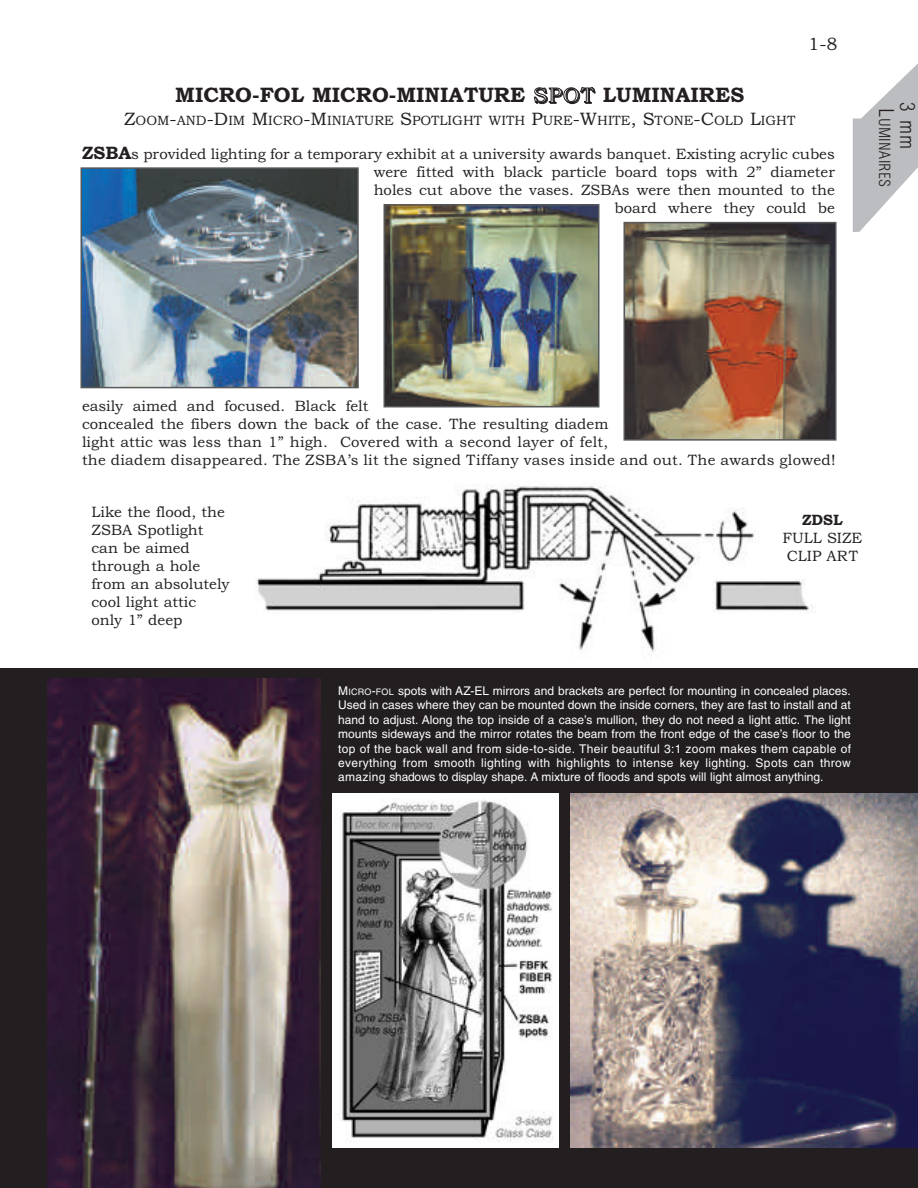
<style>
.page{position:relative;width:918px;height:1188px;background:#fff}
.page>*{position:absolute;margin:0;border:0;box-sizing:border-box;transform-origin:0 0}
.t1{font:700 21px "Bookman Old Style";color:#231f20}
.t2{font:300 condensed 21px "Arial";color:#231f20}
.t3{font:18px "Bookman Old Style";color:#231f20}
.t4{font:300 condensed 15.75px "Arial";letter-spacing:.025em;color:#231f20}
.t5{font:15px/18px "Bookman Old Style";color:#231f20}
.t6{font:700 15px "Bookman Old Style";color:#231f20}
.t7{font:13.5px "Bookman Old Style";color:#231f20}
.t8{font:12px/14.4px "Helvetica";color:#fff;text-align:justify}
.s1{font-weight:400;color:#fff}
.s2{font-size:18px}
.s3{font-weight:700;font-size:18px}
.s4{font-size:9px}
</style>
<div class="page">
<div style="left:0;top:668px;width:918px;height:520px;background:#231f20"></div>
<img style="left:256px;top:484px;width:556px;height:168px">
<svg style="left:853px;top:63px;width:65px;height:169px"></svg>
<img style="left:84px;top:170px;width:272px;height:215px">
<div style="left:81px;top:167px;width:278px;height:221px;border:2px solid #57585a"></div>
<img style="left:387px;top:207px;width:210px;height:197px">
<div style="left:384px;top:204px;width:216px;height:203px;border:2px solid #57585a"></div>
<img style="left:627px;top:225px;width:207px;height:213px">
<div style="left:624px;top:222px;width:213px;height:219px;border:2px solid #57585a"></div>
<img style="left:47px;top:678px;width:273px;height:510px">
<div style="left:333px;top:793px;width:226px;height:355px;background:#fff"></div>
<img style="left:340px;top:800px;width:213px;height:343px">
<img style="left:571px;top:793px;width:347px;height:354px">
<h1 class="t1" style="left:175px;top:83px;width:570px">MICRO-FOL MICRO-MINIATURE <span class="s1">SPOT</span> LUMINAIRES</h1>
<p class="t7" style="left:124px;top:112px;width:673px"><span class="s2">Z</span>OOM<span class="s2">-</span>AND<span class="s2">-D</span>IM <span class="s2">M</span>ICRO<span class="s2">-M</span>INIATURE <span class="s2">S</span>POTLIGHT WITH <span class="s2">P</span>URE<span class="s2">-W</span>HITE<span class="s2">, S</span>TONE<span class="s2">-C</span>OLD <span class="s2">L</span>IGHT</p>
<h2 class="t3" style="left:808px;top:34px;width:31px">1-8</h2>
<p class="t5" style="left:82px;top:145px;width:755px;text-align:right"><span class="s3">ZSBA</span>s provided lighting for a temporary exhibit at a university awards banquet. Existing acrylic cubes were fitted with black particle board tops with 2” diameter<br>holes cut above the vases. ZSBAs were then mounted to the<br>board where they could be</p>
<h1 class="t2" style="left:898px;top:108px;width:11px;rotate:90deg">L</h1>
<h1 class="t2" style="left:919px;top:102px;width:48px;rotate:90deg">3 mm</h1>
<h3 class="t4" style="left:894px;top:118px;width:71px;rotate:90deg">UMINAIRES</h3>
<p class="t5" style="left:82px;top:397px;width:755px">easily aimed and focused. Black felt<br>concealed the fibers down the back of the case. The resulting diadem<br>light attic was less than 1” high. Covered with a second layer of felt,<br>the diadem disappeared. The ZSBA’s lit the signed Tiffany vases inside and out. The awards glowed!</p>
<p class="t5" style="left:92px;top:503px;width:140px">Like the flood, the<br>ZSBA Spotlight can be aimed through a hole from an absolutely cool light attic only 1” deep</p>
<p class="t6" style="left:802px;top:511px;width:42px">ZDSL</p>
<p class="t5" style="left:782px;top:529px;width:81px">FULL SIZE<br>CLIP ART</p>
<p class="t8" style="left:338px;top:684px;width:514px">M<span class="s4">ICRO</span>-<span class="s4">FOL</span> spots with AZ-EL mirrors and brackets are perfect for mounting in concealed places.<br>Used in cases where they can be mounted down the inside corners, they are fast to install and at hand to adjust. Along the top inside of a case’s mullion, they do not need a light attic. The light mounts sideways and the mirror rotates the beam from the front edge of the case’s floor to the top of the back wall and from side-to-side. Their beautiful 3:1 zoom makes them capable of everything from smooth lighting with highlights to intense key lighting. Spots can throw amazing shadows to display shape. A mixture of floods and spots will light almost anything.</p>
</div>
